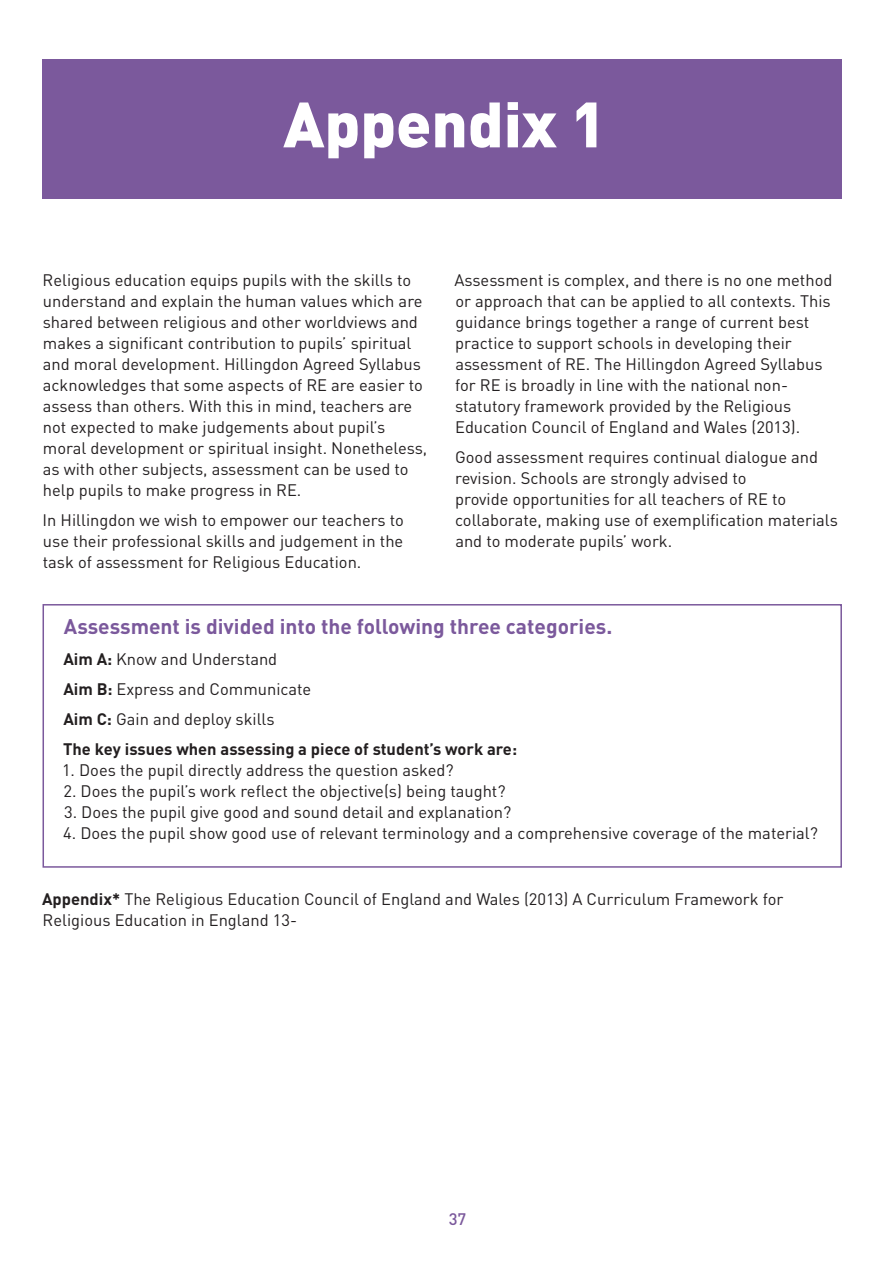
<style>
.page{position:relative;width:893px;height:1263px;background:#fff}
.page>*{position:absolute;margin:0;border:0;box-sizing:border-box;transform-origin:0 0}
.section_heading1{font:900 63px "DINOT";color:#fff}
.body{font:700 21px "DINOT";color:#7b599c}
.body-2{font:16.5px/21px "DINOT";color:#231f20}
.body-3{font:700 16.5px "DINOT";color:#231f20}
.t1{font:500 16.5px "DINOT";color:#7b599c}
.s1{font-weight:700}
</style>
<div class="page">
<div style="left:43px;top:60px;width:799px;height:139px;background:#7b599c"></div>
<div style="left:43px;top:604px;width:799px;height:264px;border:2px solid #7b599c"></div>
<p class="section_heading1" style="left:283px;top:82px;width:324px">Appendix 1</p>
<p class="body-2" style="left:43px;top:269px;width:386px">Religious education equips pupils with the skills to understand and explain the human values which are shared between religious and other worldviews and makes a significant contribution to pupils’ spiritual and moral development. Hillingdon Agreed Syllabus acknowledges that some aspects of RE are easier to assess than others. With this in mind, teachers are not expected to make judgements about pupil’s moral development or spiritual insight. Nonetheless, as with other subjects, assessment can be used to help pupils to make progress in RE.</p>
<p class="body-2" style="left:43px;top:509px;width:363px;text-align:justify">In Hillingdon we wish to empower our teachers to use their professional skills and judgement in the task of assessment for Religious Education.</p>
<p class="body-2" style="left:454px;top:269px;width:379px">Assessment is complex, and there is no one method or approach that can be applied to all contexts. This guidance brings together a range of current best practice to support schools in developing their assessment of RE. The Hillingdon Agreed Syllabus for RE is broadly in line with the national non&shy;statutory framework provided by the Religious Education Council of England and Wales (2013).</p>
<p class="body-2" style="left:455px;top:446px;width:364px">Good assessment requires continual dialogue and revision. Schools are strongly advised to</p>
<p class="body-2" style="left:455px;top:488px;width:384px">provide opportunities for all teachers of RE to collaborate, making use of exemplification materials and to moderate pupils’ work.</p>
<p class="body" style="left:64px;top:612px;width:550px">Assessment is divided into the following three categories.</p>
<p class="body-2" style="left:63px;top:648px;width:215px"><span class="s1">Aim A:</span> Know and Understand</p>
<p class="body-2" style="left:63px;top:678px;width:249px"><span class="s1">Aim B:</span> Express and Communicate</p>
<p class="body-2" style="left:63px;top:708px;width:213px"><span class="s1">Aim C:</span> Gain and deploy skills</p>
<p class="body-3" style="left:63px;top:738px;width:455px">The key issues when assessing a piece of student’s work are:</p>
<p class="body-2" style="left:62px;top:759px;width:393px">1. Does the pupil directly address the question asked?</p>
<p class="body-2" style="left:63px;top:780px;width:444px">2. Does the pupil’s work reflect the objective(s) being taught?</p>
<p class="body-2" style="left:64px;top:801px;width:449px">3. Does the pupil give good and sound detail and explanation?</p>
<p class="body-2" style="left:63px;top:822px;width:756px">4. Does the pupil show good use of relevant terminology and a comprehensive coverage of the material?</p>
<p class="body-2" style="left:42px;top:888px;width:743px"><span class="s1">Appendix*</span> The Religious Education Council of England and Wales (2013) A Curriculum Framework for<br>Religious Education in England 13-</p>
<p class="t1" style="left:449px;top:1207px;width:19px">37</p>
</div>
